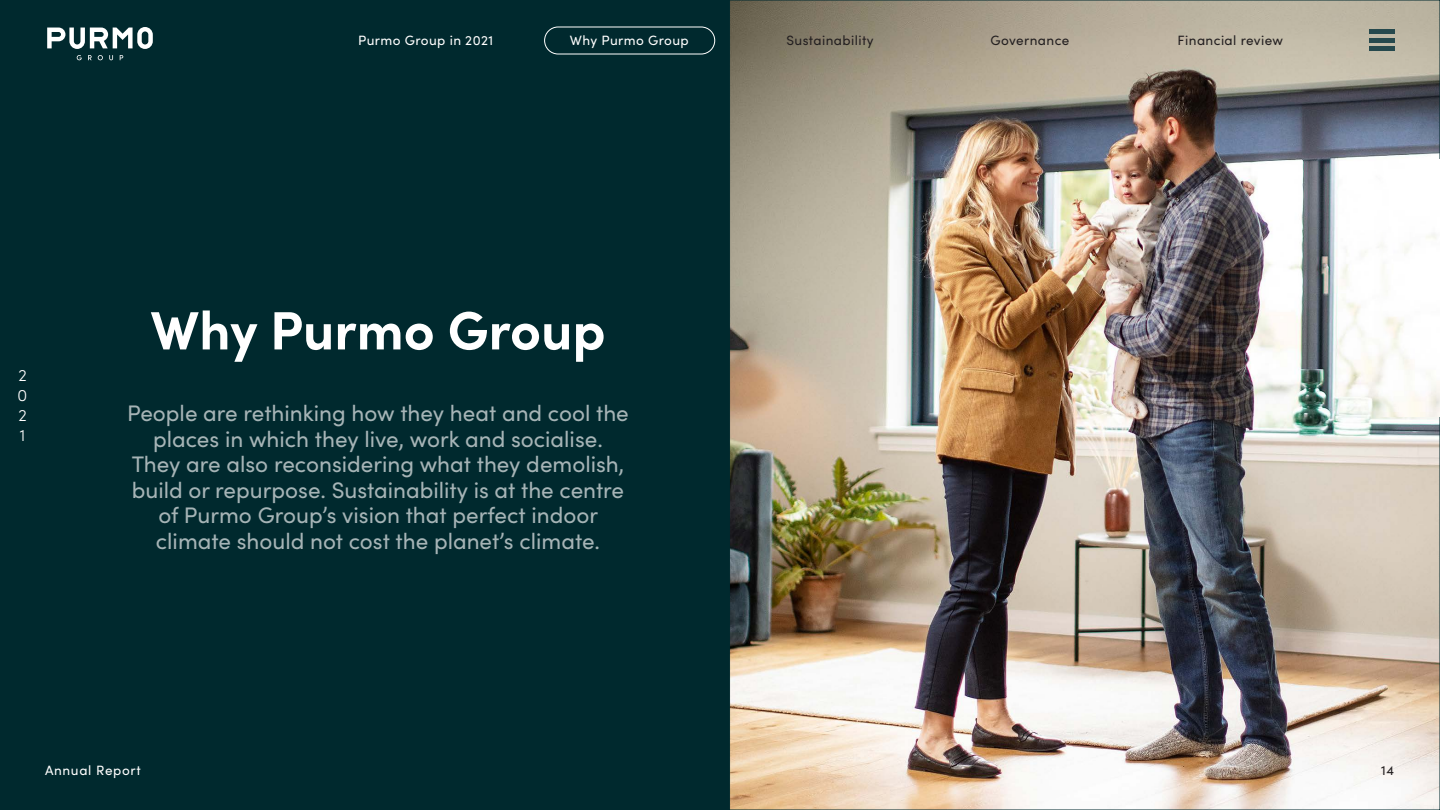
<style>
.page{position:relative;width:1440px;height:810px;background:#fff}
.page>*{position:absolute;margin:0;border:0;box-sizing:border-box;transform-origin:0 0}
.t1{font:700 54px "Sofia Pro";color:#fff}
.t2{font:22.5px/25.5px "Sofia Pro";color:#a6b4b6;text-align:center}
.t3{font:300 16.5px/19.8px "Sofia Pro";color:#fff;text-align:justify}
.t4{font:13.5px "Sofia Pro";letter-spacing:.03em;color:#231f20}
.t5{font:13.5px "Sofia Pro";letter-spacing:.03em;color:#fff}
.t6{font:13.5px "Sofia Pro";letter-spacing:.05em;color:#fff}
</style>
<div class="page">
<div style="left:0;top:0;width:730px;height:810px;background:#00292e"></div>
<img style="left:731px;top:2px;width:707px;height:806px">
<img style="left:1374px;top:160px;width:66px;height:256px">
<svg style="left:47px;top:27px;width:106px;height:22px"></svg>
<svg style="left:88px;top:55px;width:4px;height:5px"></svg>
<svg style="left:98px;top:55px;width:5px;height:5px"></svg>
<svg style="left:120px;top:55px;width:3px;height:5px"></svg>
<svg style="left:77px;top:55px;width:5px;height:5px"></svg>
<svg style="left:109px;top:55px;width:4px;height:5px"></svg>
<hr style="left:1370px;top:30px;width:25px;height:4px;background:#26494d">
<div style="left:1370px;top:46px;width:25px;height:5px;background:#26494d"></div>
<hr style="left:1370px;top:38px;width:25px;height:4px;background:#26494d">
<div style="left:544px;top:27px;width:171px;height:27px;border:1px solid #fff;border-radius:14px"></div>
<p class="t5" style="left:358px;top:31px;width:136px">Purmo Group in 2021</p>
<p class="t5" style="left:570px;top:31px;width:120px">Why Purmo Group</p>
<p class="t4" style="left:787px;top:31px;width:89px">Sustainability</p>
<p class="t4" style="left:990px;top:31px;width:80px">Governance</p>
<p class="t4" style="left:1178px;top:30px;width:107px">Financial review</p>
<p class="t3" style="left:18px;top:365px;width:11px">2<br>0<br>2<br>1</p>
<h1 class="t1" style="left:150px;top:289px;width:457px">Why Purmo Group</h1>
<p class="t2" style="left:127px;top:399px;width:503px">People are rethinking how they heat and cool the places in which they live, work and socialise.<br>They are also reconsidering what they demolish, build or repurpose. Sustainability is at the centre of Purmo Group’s vision that perfect indoor climate should not cost the planet’s climate.</p>
<p class="t6" style="left:45px;top:760px;width:97px">Annual Report</p>
<p class="t4" style="left:1381px;top:760px;width:15px">14</p>
</div>
